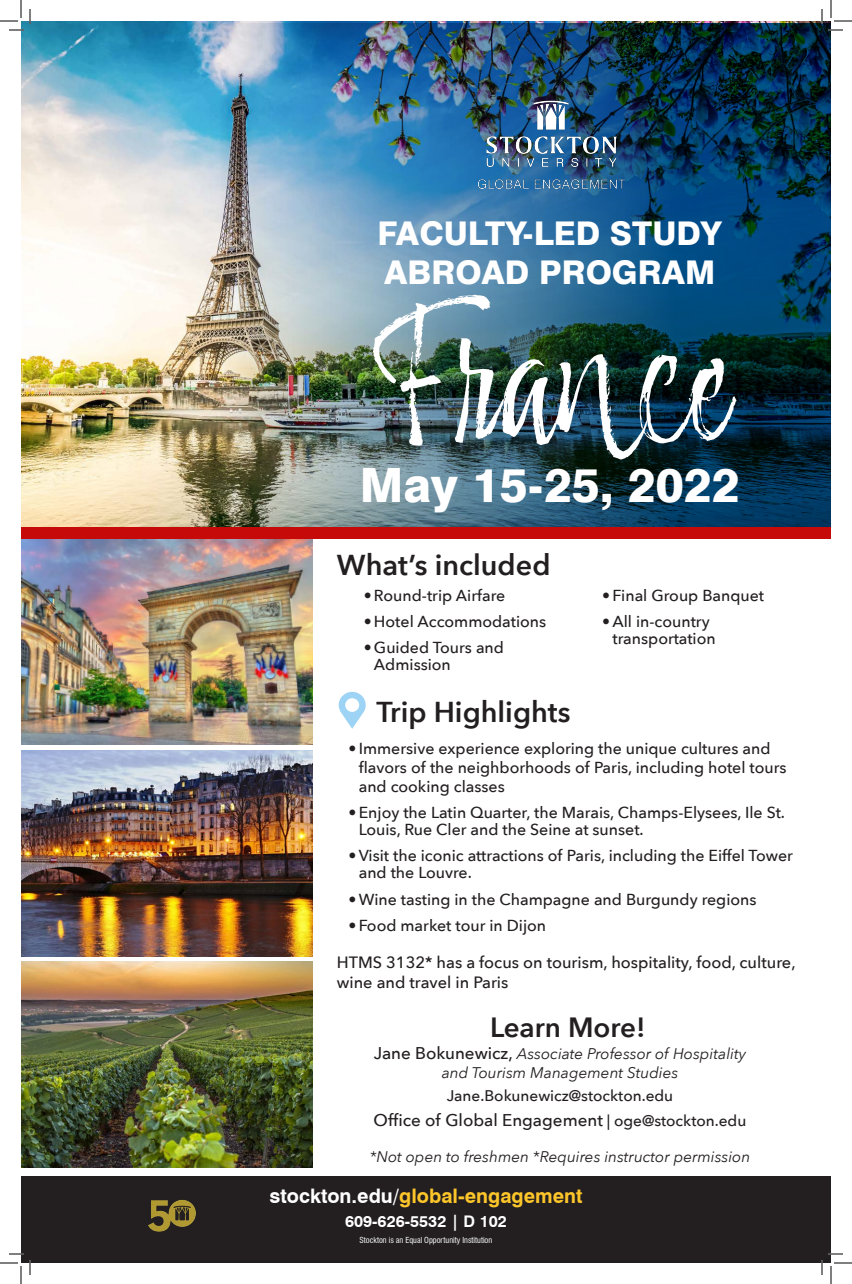
<style>
.page{position:relative;width:852px;height:1284px;background:#fff}
.page>*{position:absolute;margin:0;border:0;box-sizing:border-box;transform-origin:0 0}
.t1{font:170.2px "Adore You";color:#fff}
.t2{font:800 47.4px "Swiss 721 BT";color:#fff}
.t3{font:800 32.7px/39.3px "Swiss 721 BT";color:#fff}
.t4{font:600 28.7px "Avenir Next";color:#231f20}
.t5{font:600 27.8px "Avenir Next";color:#231f20}
.t6{font:700 20px "Swiss 721 BT";color:#fec62a}
.t7{font:500 17px "Avenir Next";color:#231f20}
.t8{font:500 16.4px/19.6px "Avenir Next";color:#231f20}
.t9{font:700 16px "Swiss 721 BT";color:#fff}
.t10{font:500 15.9px/17.2px "Avenir Next";color:#231f20}
.t11{font:italic 15.4px/18.9px "Avenir Next";color:#231f20;text-align:center}
.t12{font:500 15.4px "Avenir Next";color:#231f20}
.t13{font:condensed 8.1px "Swiss 721 BT";color:#fff}
.s1{font-family:"Avenir"}
.s2{font-weight:500;font-style:normal;font-size:17px}
.s3{font-size:15.4px}
.s4{color:#fff}
</style>
<div class="page">
<img style="left:21px;top:539px;width:291px;height:206px">
<img style="left:21px;top:961px;width:291px;height:206px">
<img style="left:21px;top:750px;width:291px;height:206px">
<div style="left:21px;top:1177px;width:810px;height:86px;background:#231f20"></div>
<svg style="left:339px;top:692px;width:27px;height:37px"></svg>
<img style="left:21px;top:21px;width:800px;height:507px">
<img style="left:221px;top:23px;width:610px;height:505px">
<img style="left:475px;top:93px;width:150px;height:99px">
<div style="left:21px;top:528px;width:810px;height:11px;background:#c60a09"></div>
<img style="left:148px;top:1199px;width:48px;height:33px">
<svg style="left:0;top:0;width:31px;height:31px"></svg>
<svg style="left:0;top:1253px;width:31px;height:31px"></svg>
<svg style="left:821px;top:0;width:31px;height:31px"></svg>
<svg style="left:821px;top:1253px;width:31px;height:31px"></svg>
<h3 class="t3" style="left:377px;top:213px;width:346px">FACULTY-LED STUDY<br>ABROAD PROGRAM</h3>
<h1 class="t1" style="left:373px;top:276px;width:356px">France</h1>
<h2 class="t2" style="left:360px;top:456px;width:381px">May 15-25, 2022</h2>
<h3 class="t4" style="left:337px;top:540px;width:215px">What’s included</h3>
<p class="t10" style="left:364px;top:586px;width:143px"><span class="s1">•</span>Round-trip Airfare</p>
<p class="t10" style="left:364px;top:612px;width:184px"><span class="s1">•</span> Hotel Accommodations</p>
<p class="t10" style="left:374px;top:639px;width:132px;text-indent:-10px"><span class="s1">•</span>Guided Tours and<br>Admission</p>
<h3 class="t4" style="left:377px;top:687px;width:195px">Trip Highlights</h3>
<p class="t10" style="left:602px;top:586px;width:163px"><span class="s1">•</span> Final Group Banquet</p>
<p class="t10" style="left:613px;top:612px;width:105px;text-indent:-10px"><span class="s1">•</span> All in-country transportation</p>
<p class="t10" style="left:359px;top:738px;width:429px;line-height:19.1px;text-indent:-10px"><span class="s1">•</span> Immersive experience exploring the unique cultures and flavors of the neighborhoods of Paris, including hotel tours and cooking classes</p>
<p class="t10" style="left:359px;top:803px;width:428px;text-indent:-10px"><span class="s1">•</span>Enjoy the Latin Quarter, the Marais, Champs-Elysees, Ile St.<br>Louis, Rue Cler and the Seine at sunset.</p>
<p class="t10" style="left:359px;top:847px;width:436px;text-indent:-10px"><span class="s1">•</span>Visit the iconic attractions of Paris, including the Eiffel Tower and the Louvre.</p>
<p class="t10" style="left:348px;top:890px;width:410px"><span class="s1">•</span>Wine tasting in the Champagne and Burgundy regions</p>
<p class="t10" style="left:348px;top:916px;width:199px"><span class="s1">•</span> Food market tour in Dijon</p>
<p class="t8" style="left:337px;top:952px;width:460px">HTMS 3132* has a focus on tourism, hospitality, food, culture, wine and travel in Paris</p>
<h3 class="t5" style="left:490px;top:1003px;width:157px">Learn More!</h3>
<p class="t11" style="left:374px;top:1044px;width:374px"><span class="s2">Jane Bokunewicz,</span> Associate Professor of Hospitality and Tourism Management Studies</p>
<p class="t12" style="left:447px;top:1083px;width:228px">Jane.Bokunewicz@stockton.edu</p>
<p class="t7" style="left:374px;top:1105px;width:374px">Office of Global Engagement <span class="s3">| oge@stockton.edu</span></p>
<p class="t11" style="left:370px;top:1147px;width:382px">*Not open to freshmen *Requires instructor permission</p>
<p class="t6" style="left:270px;top:1184px;width:314px"><span class="s4">stockton.edu/</span>global-engagement</p>
<p class="t9" style="left:345px;top:1211px;width:163px">609-626-5532 | D 102</p>
<p class="t13" style="left:360px;top:1235px;width:134px">Stockton is an Equal Opportunity Institution</p>
</div>
